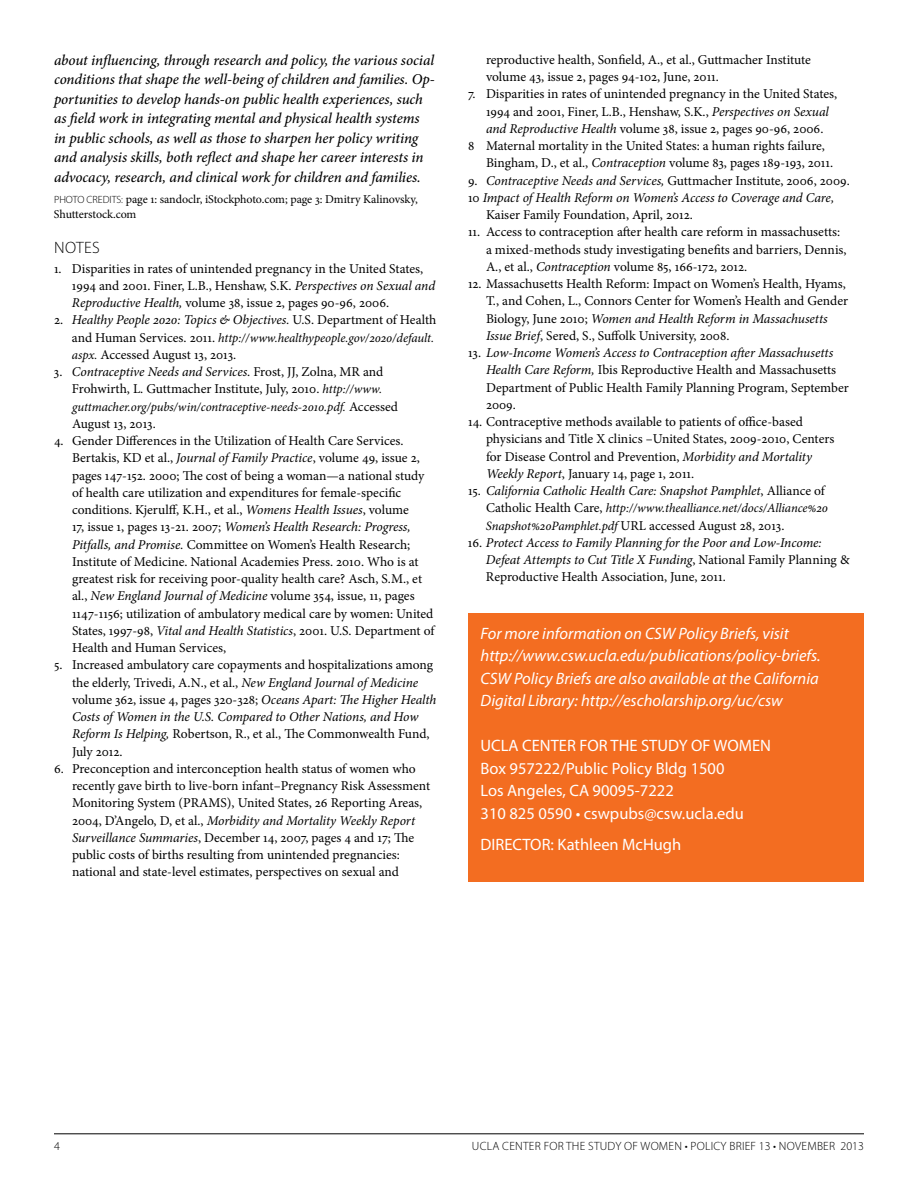
<style>
.page{position:relative;width:918px;height:1188px;background:#fff}
.page>*{position:absolute;margin:0;border:0;box-sizing:border-box;transform-origin:0 0}
.t1{font:italic 16.5px/22.5px "Myriad Pro";color:#fff}
.t2{font:16.5px/22.5px "Myriad Pro";color:#fff}
.t3{font:300 16.5px "Myriad Pro";color:#000}
.t4{font:italic 500 15px/19.5px "Minion Pro";letter-spacing:-.005em;color:#000}
.t5{font:13.5px/17.2px "Minion Pro";color:#000}
.t6{font:italic 13.5px/17.2px "Minion Pro";letter-spacing:-.01em;color:#000}
.t7{font:italic 12.75px "Minion Pro";letter-spacing:-.005em;color:#000}
.t8{font:12px/15px "Minion Pro";letter-spacing:-.01em;color:#000}
.t9{font:300 12px "Myriad Pro";letter-spacing:.02em;color:#000}
.t10{font:300 10.5px "Myriad Pro";color:#000}
.s1{font-family:"Myriad Pro";font-weight:300;font-size:10.5px}
.s2{font-style:italic}
.s3{font-style:normal}
.s4{font-style:normal;font-size:13.5px}
.s5{font-style:italic;font-size:12.75px}
</style>
<div class="page">
<hr style="left:54px;top:1134px;width:810px;height:1px;background:#000">
<div style="left:468px;top:614px;width:396px;height:268px;background:#f36d21"></div>
<p class="t4" style="left:54px;top:50px;width:382px">about influencing, through research and policy, the various social conditions that shape the well-being of children and families. Op&shy;portunities to develop hands-on public health experiences, such as field work in integrating mental and physical health systems in public schools, as well as those to sharpen her policy writing and analysis skills, both reflect and shape her career interests in advocacy, research, and clinical work for children and families.</p>
<p class="t10" style="left:54px;top:194px;width:39px">PHOTO CREDI</p>
<p class="t8" style="left:54px;top:192px;width:365px;text-indent:58px"><span class="s1">TS:</span> page 1: sandoclr, iStockphoto.com; page 3: Dmitry Kalinovsky,<br>Shutterstock.com</p>
<p class="t3" style="left:54px;top:239px;width:47px">NOTES</p>
<p class="t5" style="left:72px;top:260px;width:365px;text-indent:-18px">1. Disparities in rates of unintended pregnancy in the United States,<br>1994 and 2001. Finer, L.B., Henshaw, S.K. <span class="s2">Perspectives on Sexual and<br>Reproductive Health,</span> volume 38, issue 2, pages 90-96, 2006.</p>
<p class="t6" style="left:54px;top:311px;width:384px"><span class="s3">2.</span> Healthy People 2020: Topics &amp; Objectives. <span class="s3">U.S. Department of Health</span></p>
<p class="t7" style="left:72px;top:329px;width:364px"><span class="s4">and Human Services. 2011.</span> http://www.healthypeople.gov/2020/default.</p>
<p class="t5" style="left:72px;top:346px;width:166px"><span class="s5">aspx.</span> Accessed August 13, 2013.</p>
<p class="t5" style="left:54px;top:363px;width:331px;text-align:right">3. <span class="s2">Contraceptive Needs and Services</span>. Frost, JJ, Zolna, MR and<br>Frohwirth, L. Guttmacher Institute, July, 2010. <span class="s5">http://www.</span></p>
<p class="t7" style="left:72px;top:398px;width:328px">guttmacher.org/pubs/win/contraceptive-needs-2010.pdf. <span class="s4">Accessed</span></p>
<p class="t5" style="left:72px;top:415px;width:85px">August 13, 2013.</p>
<p class="t5" style="left:72px;top:432px;width:364px;text-indent:-18px">4. Gender Differences in the Utilization of Health Care Services.<br>Bertakis, KD et al., <span class="s2">Journal of Family Practice</span>, volume 49, issue 2, pages 147-152. 2000; The cost of being a woman—a national study of health care utilization and expenditures for female-specific conditions. Kjerulff, K.H., et al., <span class="s2">Womens Health Issues</span>, volume<br>17, issue 1, pages 13-21. 2007; <span class="s2">Women’s Health Research: Progress, Pitfalls, and Promise.</span> Committee on Women’s Health Research; Institute of Medicine. National Academies Press. 2010. Who is at greatest risk for receiving poor-quality health care? Asch, S.M., et al., <span class="s2">New England Journal of Medicine</span> volume 354, issue, 11, pages 1147-1156; utilization of ambulatory medical care by women: United States, 1997-98, <span class="s2">Vital and Health Statistics</span>, 2001. U.S. Department of Health and Human Services,</p>
<p class="t5" style="left:72px;top:657px;width:366px;text-indent:-18px">5. Increased ambulatory care copayments and hospitalizations among the elderly, Trivedi, A.N., et al., <span class="s2">New England Journal of Medicine </span>volume 362, issue 4, pages 320-328; <span class="s2">Oceans Apart: The Higher Health Costs of Women in the U.S. Compared to Other Nations, and How Reform Is Helping,</span> Robertson, R., et al., The Commonwealth Fund, July 2012.</p>
<p class="t5" style="left:72px;top:760px;width:360px;text-indent:-18px">6. Preconception and interconception health status of women who recently gave birth to live-born infant–Pregnancy Risk Assessment Monitoring System (PRAMS), United States, 26 Reporting Areas, 2004, D’Angelo, D, et al., <span class="s2">Morbidity and Mortality Weekly Report Surveillance Summaries</span>, December 14, 2007, pages 4 and 17; The public costs of births resulting from unintended pregnancies: national and state-level estimates, perspectives on sexual and</p>
<p class="t5" style="left:486px;top:51px;width:327px">reproductive health, Sonfield, A., et al., Guttmacher Institute volume 43, issue 2, pages 94-102, June, 2011.</p>
<p class="t5" style="left:468px;top:85px;width:371px">7. Disparities in rates of unintended pregnancy in the United States,</p>
<p class="t5" style="left:486px;top:103px;width:344px">1994 and 2001, Finer, L.B., Henshaw, S.K., <span class="s2">Perspectives on Sexual</span></p>
<p class="t5" style="left:486px;top:120px;width:339px"><span class="s2">and Reproductive Health</span> volume 38, issue 2, pages 90-96, 2006.</p>
<p class="t5" style="left:468px;top:137px;width:358px">8 Maternal mortality in the United States: a human rights failure,</p>
<p class="t5" style="left:486px;top:154px;width:349px">Bingham, D., et al., <span class="s2">Contraception</span> volume 83, pages 189-193, 2011.</p>
<p class="t5" style="left:468px;top:172px;width:383px">9. <span class="s2">Contraceptive Needs and Services,</span> Guttmacher Institute, 2006, 2009.</p>
<p class="t6" style="left:468px;top:189px;width:368px"><span class="s3">10</span> Impact of Health Reform on Women’s Access to Coverage and Care,</p>
<p class="t5" style="left:486px;top:206px;width:208px">Kaiser Family Foundation, April, 2012.</p>
<p class="t5" style="left:486px;top:223px;width:362px;text-indent:-18px">11. Access to contraception after health care reform in massachusetts: a mixed-methods study investigating benefits and barriers, Dennis,<br>A., et al., <span class="s2">Contraception</span> volume 85, 166-172, 2012.</p>
<p class="t5" style="left:486px;top:275px;width:364px;text-indent:-18px">12. Massachusetts Health Reform: Impact on Women’s Health, Hyams, T., and Cohen, L., Connors Center for Women’s Health and Gender Biology, June 2010; <span class="s2">Women and Health Reform in Massachusetts Issue Brief</span>, Sered, S., Suffolk University, 2008.</p>
<p class="t5" style="left:486px;top:344px;width:364px;text-indent:-18px">13. <span class="s2">Low-Income Women’s Access to Contraception after Massachusetts Health Care Reform,</span> Ibis Reproductive Health and Massachusetts Department of Public Health Family Planning Program, September 2009.</p>
<p class="t5" style="left:486px;top:413px;width:350px;text-indent:-18px">14. Contraceptive methods available to patients of office-based physicians and Title X clinics –United States, 2009-2010, Centers for Disease Control and Prevention, <span class="s2">Morbidity and Mortality Weekly Report</span>, January 14, page 1, 2011.</p>
<p class="t6" style="left:468px;top:482px;width:358px"><span class="s3">15.</span> California Catholic Health Care: Snapshot Pamphlet<span class="s3">, Alliance of</span></p>
<p class="t7" style="left:486px;top:500px;width:344px"><span class="s4">Catholic Health Care,</span> http://www.thealliance.net/docs/Alliance%20</p>
<p class="t5" style="left:486px;top:517px;width:300px"><span class="s5">Snapshot%20Pamphlet.pdf</span> URL accessed August 28, 2013.</p>
<p class="t6" style="left:486px;top:534px;width:365px;text-indent:-18px"><span class="s3">16.</span> Protect Access to Family Planning for the Poor and Low-Income:<br>Defeat Attempts to Cut Title X Funding<span class="s3">, National Family Planning &amp;<br>Reproductive Health Association, June, 2011.</span></p>
<p class="t1" style="left:481px;top:622px;width:342px">For more information on CSW Policy Briefs, visit http://www.csw.ucla.edu/publications/policy-briefs.<br>CSW Policy Briefs are also available at the California Digital Library: http://escholarship.org/uc/csw</p>
<p class="t2" style="left:481px;top:734px;width:292px">UCLA CENTER FOR THE STUDY OF WOMEN Box 957222/Public Policy Bldg 1500<br>Los Angeles, CA 90095-7222<br>310 825 0590 • cswpubs@csw.ucla.edu</p>
<p class="t2" style="left:481px;top:833px;width:202px">DIRECTOR: Kathleen McHugh</p>
<p class="t9" style="left:54px;top:1140px;width:7px">4</p>
<p class="t9" style="left:472px;top:1140px;width:394px">UCLA CENTER FOR THE STUDY OF WOMEN • POLICY BRIEF 13 • NOVEMBER 2013</p>
</div>
